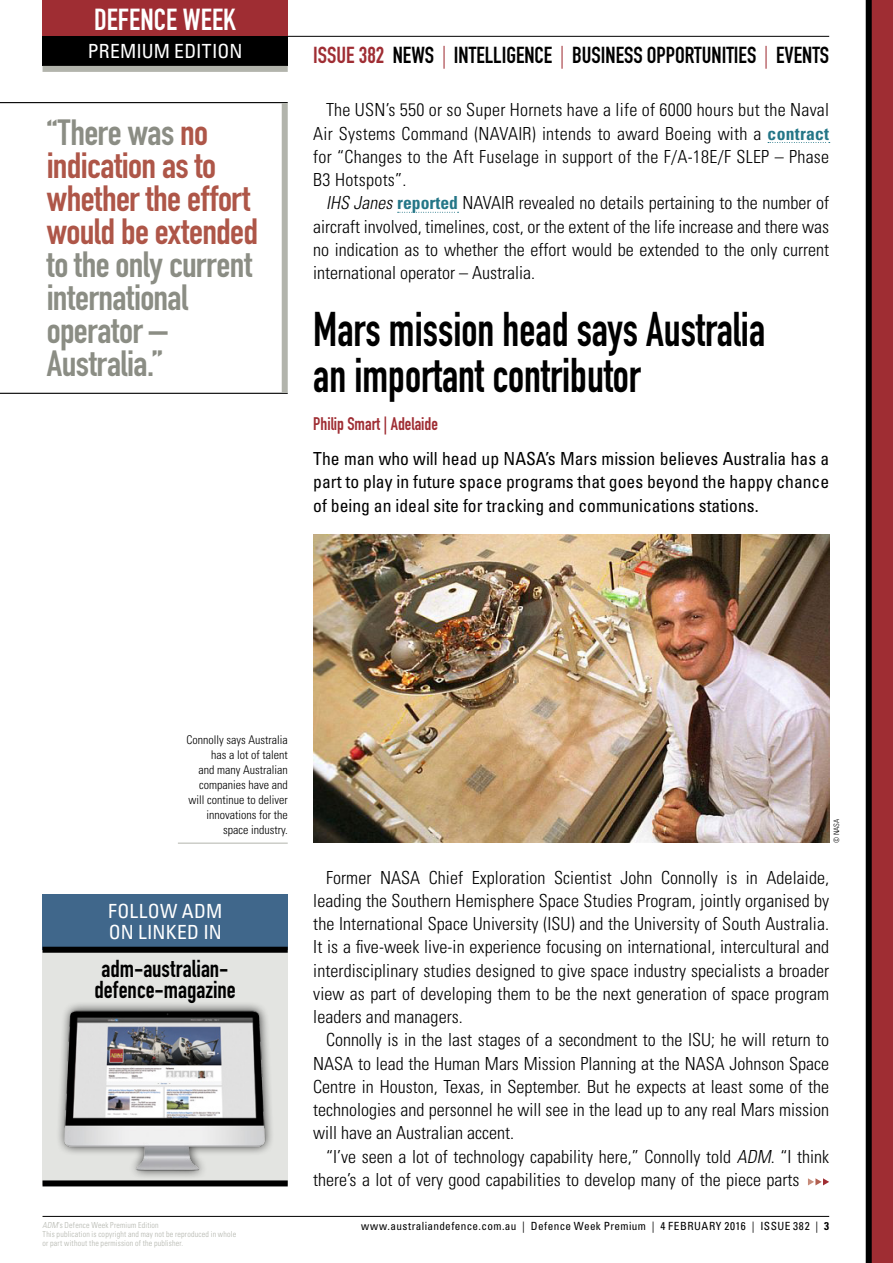
<style>
.page{position:relative;width:893px;height:1263px;background:#fff}
.page>*{position:absolute;margin:0;border:0;box-sizing:border-box;transform-origin:0 0}
.news_heading{font:48px/46.5px "DIN Engschrift Std";color:#000;scale:.91 1}
.pullquote{font:36px/33px "DIN Engschrift Std";letter-spacing:-.015em;color:#8b8d84;scale:1.05 1}
.t1{font:30px "DIN Engschrift Std";letter-spacing:.005em;color:#fff}
.Breakoutbody_noinden{font:24.15px/21.1px "DIN Engschrift Std";color:#000}
.t2{font:22.8px "DIN Engschrift Std";color:#000}
.Breakouthead{font:condensed 19.5px/21px "Univers LT Std";letter-spacing:.015em;color:#fff}
.news_body{font:300 condensed 18px/23.2px "Univers LT Std";color:#000;text-align:justify}
.news_intro{font:condensed 18px/23.2px "Univers LT Std";color:#000;text-align:justify}
.news_byline{font:18px "DIN Engschrift Std";color:#9f2d33}
.t3{font:300 condensed 12px/15px "Univers LT Std";color:#000;text-align:right}
.t4{font:condensed 11.25px "Univers LT Std";letter-spacing:.035em;color:#000}
.t5{font:300 condensed 8.25px/9px "Univers LT Std";letter-spacing:.025em;color:#b2b4ac;scale:.95 1}
.t6{font:300 condensed 7.5px "Univers LT Std";color:#000}
.s1{color:#9f2d33}
.s2{font-weight:700;color:#247687}
.s3{font-style:italic}
.s4{color:#ae5648}
.s5{font-weight:700}
</style>
<div class="page">
<hr style="left:43px;top:1216px;width:786px;height:1px;background:#000">
<div style="left:872px;top:0;width:21px;height:1263px;background:#9f2d33"></div>
<div style="left:866px;top:0;width:6px;height:1263px;background:#000"></div>
<hr style="left:43px;top:36px;width:786px;height:1px;background:#000">
<div style="left:43px;top:0;width:245px;height:48px;background:#9f2d33"></div>
<div style="left:43px;top:36px;width:245px;height:30px;background:#000"></div>
<div style="left:43px;top:66px;width:245px;height:6px;background:#b2b4ac"></div>
<svg style="left:808px;top:1178px;width:21px;height:7px"></svg>
<svg style="left:768px;top:142px;width:62px;height:1px"></svg>
<svg style="left:398px;top:212px;width:61px;height:1px"></svg>
<img style="left:313px;top:534px;width:516px;height:309px">
<hr style="left:178px;top:843px;width:110px;height:1px;background:#b2b4ac">
<div style="left:43px;top:894px;width:245px;height:291px;background:#e3e4e1"></div>
<div style="left:43px;top:894px;width:245px;height:56px;background:#40678b"></div>
<div style="left:43px;top:947px;width:245px;height:6px;background:#000"></div>
<img style="left:59px;top:1004px;width:212px;height:172px">
<div style="left:43px;top:1180px;width:245px;height:6px;background:#000"></div>
<hr style="left:0;top:102px;width:288px;height:1px;background:#000">
<hr style="left:0;top:393px;width:288px;height:1px;background:#000">
<div style="left:282px;top:103px;width:6px;height:290px;background:#b2b4ac"></div>
<h3 class="t1" style="left:94px;top:2px;width:143px">DEFENCE WEEK</h3>
<p class="Breakouthead" style="left:88px;top:40px;width:156px">PREMIUM EDITION</p>
<p class="t2" style="left:313px;top:41px;width:517px"><span class="s1">ISSUE 382</span> NEWS <span class="s1">|</span> INTELLIGENCE <span class="s1">|</span> BUSINESS OPPORTUNITIES <span class="s1">|</span> EVENTS</p>
<p class="news_body" style="left:313px;top:98px;width:517px;text-indent:13px">The USN’s 550 or so Super Hornets have a life of 6000 hours but the Naval Air Systems Command (NAVAIR) intends to award Boeing with a <span class="s2">contract </span>for “Changes to the Aft Fuselage in support of the F/A-18E/F SLEP – Phase B3 Hotspots”.</p>
<p class="news_body" style="left:313px;top:191px;width:517px;text-indent:13px"><span class="s3">IHS Janes</span><span class="s2">reported</span> NAVAIR revealed no details pertaining to the number of aircraft involved, timelines, cost, or the extent of the life increase and there was no indication as to whether the effort would be extended to the only current international operator – Australia.</p>
<p class="news_heading" style="left:313px;top:306px;width:498px">Mars mission head says Australia an important contributor</p>
<p class="news_byline" style="left:313px;top:413px;width:126px">Philip Smart | Adelaide</p>
<p class="news_intro" style="left:313px;top:447px;width:517px">The man who will head up NASA’s Mars mission believes Australia has a part to play in future space programs that goes beyond the happy chance of being an ideal site for tracking and communications stations.</p>
<p class="pullquote" style="left:47px;top:116px;width:203px">“There was <span class="s4">no indication as to whether the effort would be extended </span>to the only current international operator –<br>Australia.”</p>
<p class="t3" style="left:186px;top:733px;width:103px">Connolly says Australia has a lot of talent<br>and many Australian companies have and will continue to deliver innovations for the space industry.</p>
<p class="Breakouthead" style="left:108px;top:900px;width:116px">FOLLOW ADM<br>ON LINKED IN</p>
<p class="Breakoutbody_noinden" style="left:94px;top:958px;width:143px">adm-australian&shy;defence-magazine</p>
<p class="t6" style="left:832px;top:843px;width:26px;rotate:-90deg">© NASA</p>
<p class="news_body" style="left:313px;top:866px;width:517px;text-indent:13px">Former NASA Chief Exploration Scientist John Connolly is in Adelaide, leading the Southern Hemisphere Space Studies Program, jointly organised by the International Space University (ISU) and the University of South Australia.<br>It is a five-week live-in experience focusing on international, intercultural and interdisciplinary studies designed to give space industry specialists a broader view as part of developing them to be the next generation of space program leaders and managers.</p>
<p class="news_body" style="left:313px;top:1028px;width:518px;text-indent:13px">Connolly is in the last stages of a secondment to the ISU; he will return to NASA to lead the Human Mars Mission Planning at the NASA Johnson Space Centre in Houston, Texas, in September. But he expects at least some of the technologies and personnel he will see in the lead up to any real Mars mission will have an Australian accent.</p>
<p class="news_body" style="left:313px;top:1145px;width:517px;text-indent:13px">“I’ve seen a lot of technology capability here,” Connolly told <span class="s3">ADM</span>. “I think there’s a lot of very good capabilities to develop many of the piece parts</p>
<p class="t5" style="left:43px;top:1220px;width:205px"><span class="s3">ADM</span>’s Defence Week Premium Edition<br>This publication is copyright and may not be reproduced in whole or part without the permission of the publisher.</p>
<p class="t4" style="left:361px;top:1219px;width:469px">www.australiandefence.com.au | Defence Week Premium | 4 FEBRUARY 2016 | ISSUE 382 | <span class="s5">3</span></p>
</div>
